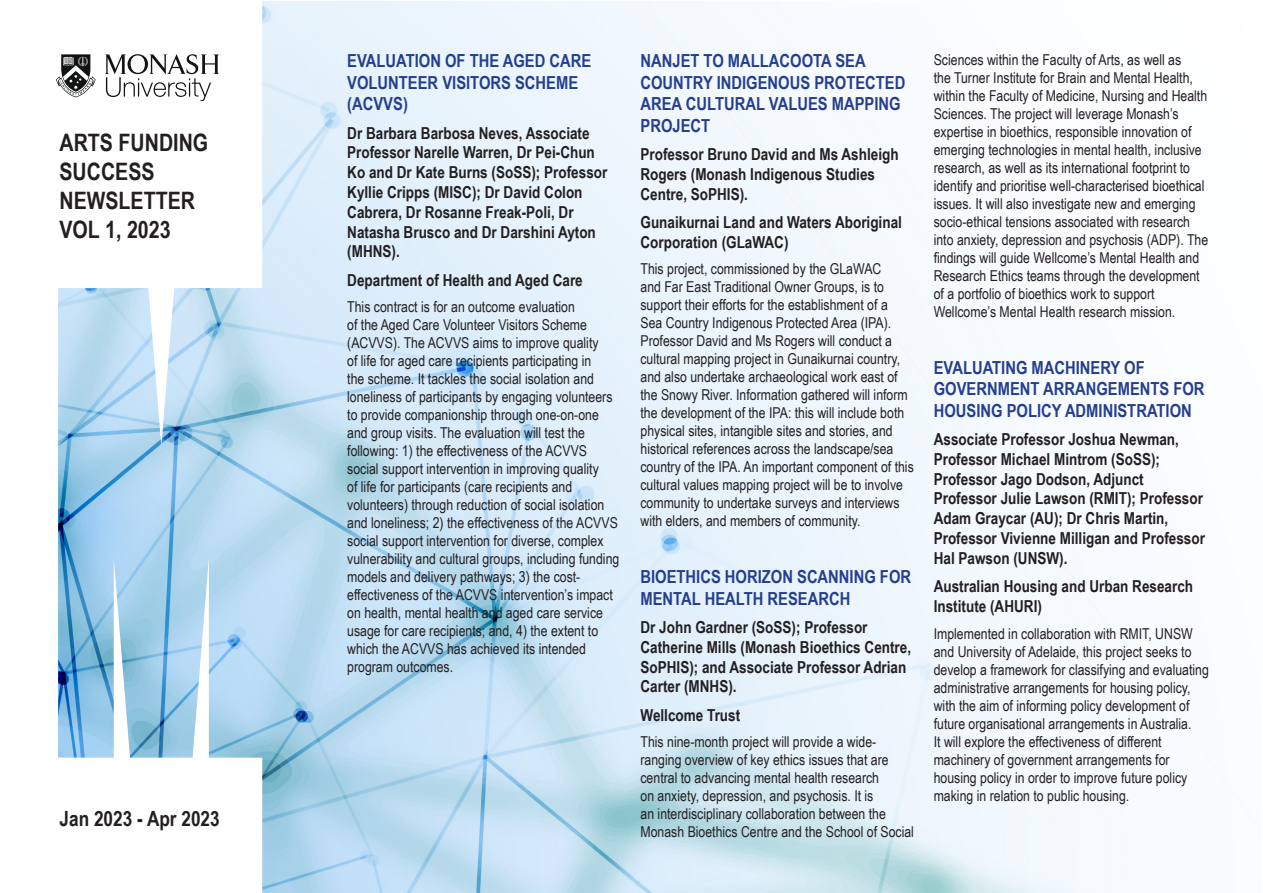
<style>
.page{position:relative;width:1263px;height:893px;background:#fff}
.page>*{position:absolute;margin:0;border:0;box-sizing:border-box;transform-origin:0 0}
.nEWSLETTER_HEADING{font:700 24px/28.8px "Arial Narrow";color:#231f20}
.nEWSLETTER_HEADING-2{font:700 21px "Arial Narrow";color:#231f20}
.Heading_1{font:700 18px/21.6px "Arial Narrow";color:#253f8e}
.Heading_2{font:700 16.5px/19.8px "Arial Narrow";color:#231f20}
.TEXT{font:15px/18px "Arial Narrow";color:#231f20}
.Heading_2-2{font:15px/18px "Arial Narrow";color:#231f20}
</style>
<div class="page">
<img style="left:58px;top:1px;width:1159px;height:892px">
<svg style="left:105px;top:54px;width:114px;height:46px"></svg>
<svg style="left:56px;top:54px;width:40px;height:43px"></svg>
<p class="nEWSLETTER_HEADING" style="left:60px;top:127px;width:150px">ARTS FUNDING<br>SUCCESS<br>NEWSLETTER</p>
<p class="nEWSLETTER_HEADING" style="left:60px;top:214px;width:113px">VOL 1, 2023</p>
<p class="nEWSLETTER_HEADING-2" style="left:60px;top:803px;width:162px">Jan 2023 - Apr 2023</p>
<p class="Heading_1" style="left:347px;top:49px;width:246px">EVALUATION OF THE AGED CARE<br>VOLUNTEER VISITORS SCHEME (ACVVS)</p>
<p class="Heading_2" style="left:347px;top:122px;width:262px">Dr Barbara Barbosa Neves, Associate<br>Professor Narelle Warren, Dr Pei-Chun<br>Ko and Dr Kate Burns (SoSS); Professor<br>Kyllie Cripps (MISC); Dr David Colon<br>Cabrera, Dr Rosanne Freak-Poli, Dr<br>Natasha Brusco and Dr Darshini Ayton (MHNS).</p>
<p class="Heading_2" style="left:347px;top:269px;width:237px">Department of Health and Aged Care</p>
<p class="Heading_2-2" style="left:347px;top:297px;width:274px">This contract is for an outcome evaluation<br>of the Aged Care Volunteer Visitors Scheme (ACVVS). The ACVVS aims to improve quality<br>of life for aged care recipients participating in<br>the scheme. It tackles the social isolation and loneliness of participants by engaging volunteers to provide companionship through one-on-one and group visits. The evaluation will test the following: 1) the effectiveness of the ACVVS social support intervention in improving quality<br>of life for participants (care recipients and volunteers) through reduction of social isolation and loneliness; 2) the effectiveness of the ACVVS social support intervention for diverse, complex vulnerability and cultural groups, including funding models and delivery pathways; 3) the cost&shy;effectiveness of the ACVVS intervention’s impact on health, mental health and aged care service usage for care recipients; and, 4) the extent to which the ACVVS has achieved its intended program outcomes.</p>
<p class="Heading_1" style="left:640px;top:49px;width:266px">NANJET TO MALLACOOTA SEA<br>COUNTRY INDIGENOUS PROTECTED<br>AREA CULTURAL VALUES MAPPING<br>PROJECT</p>
<p class="Heading_2" style="left:640px;top:144px;width:260px">Professor Bruno David and Ms Ashleigh<br>Rogers (Monash Indigenous Studies<br>Centre, SoPHIS).</p>
<p class="Heading_2" style="left:640px;top:212px;width:263px">Gunaikurnai Land and Waters Aboriginal<br>Corporation (GLaWAC)</p>
<p class="TEXT" style="left:640px;top:260px;width:275px">This project, commissioned by the GLaWAC<br>and Far East Traditional Owner Groups, is to support their efforts for the establishment of a<br>Sea Country Indigenous Protected Area (IPA).<br>Professor David and Ms Rogers will conduct a cultural mapping project in Gunaikurnai country, and also undertake archaeological work east of the Snowy River. Information gathered will inform the development of the IPA: this will include both physical sites, intangible sites and stories, and historical references across the landscape/sea country of the IPA. An important component of this cultural values mapping project will be to involve community to undertake surveys and interviews with elders, and members of community.</p>
<p class="Heading_1" style="left:640px;top:565px;width:272px">BIOETHICS HORIZON SCANNING FOR<br>MENTAL HEALTH RESEARCH</p>
<p class="Heading_2" style="left:640px;top:616px;width:272px">Dr John Gardner (SoSS); Professor Catherine Mills (Monash Bioethics Centre, SoPHIS); and Associate Professor Adrian Carter (MNHS).</p>
<p class="Heading_2" style="left:640px;top:704px;width:101px">Wellcome Trust</p>
<p class="TEXT" style="left:640px;top:732px;width:275px">This nine-month project will provide a wide&shy;ranging overview of key ethics issues that are central to advancing mental health research<br>on anxiety, depression, and psychosis. It is<br>an interdisciplinary collaboration between the Monash Bioethics Centre and the School of Social</p>
<p class="TEXT" style="left:934px;top:50px;width:276px">Sciences within the Faculty of Arts, as well as<br>the Turner Institute for Brain and Mental Health, within the Faculty of Medicine, Nursing and Health Sciences. The project will leverage Monash’s expertise in bioethics, responsible innovation of emerging technologies in mental health, inclusive research, as well as its international footprint to identify and prioritise well-characterised bioethical issues. It will also investigate new and emerging socio-ethical tensions associated with research into anxiety, depression and psychosis (ADP). The findings will guide Wellcome’s Mental Health and Research Ethics teams through the development of a portfolio of bioethics work to support Wellcome’s Mental Health research mission.</p>
<p class="Heading_1" style="left:934px;top:356px;width:272px">EVALUATING MACHINERY OF<br>GOVERNMENT ARRANGEMENTS FOR<br>HOUSING POLICY ADMINISTRATION</p>
<p class="Heading_2" style="left:934px;top:429px;width:273px">Associate Professor Joshua Newman, Professor Michael Mintrom (SoSS); Professor Jago Dodson, Adjunct Professor Julie Lawson (RMIT); Professor Adam Graycar (AU); Dr Chris Martin, Professor Vivienne Milligan and Professor Hal Pawson (UNSW).</p>
<p class="Heading_2" style="left:934px;top:576px;width:261px">Australian Housing and Urban Research<br>Institute (AHURI)</p>
<p class="TEXT" style="left:934px;top:624px;width:277px">Implemented in collaboration with RMIT, UNSW and University of Adelaide, this project seeks to develop a framework for classifying and evaluating administrative arrangements for housing policy, with the aim of informing policy development of future organisational arrangements in Australia.<br>It will explore the effectiveness of different machinery of government arrangements for housing policy in order to improve future policy making in relation to public housing.</p>
</div>
